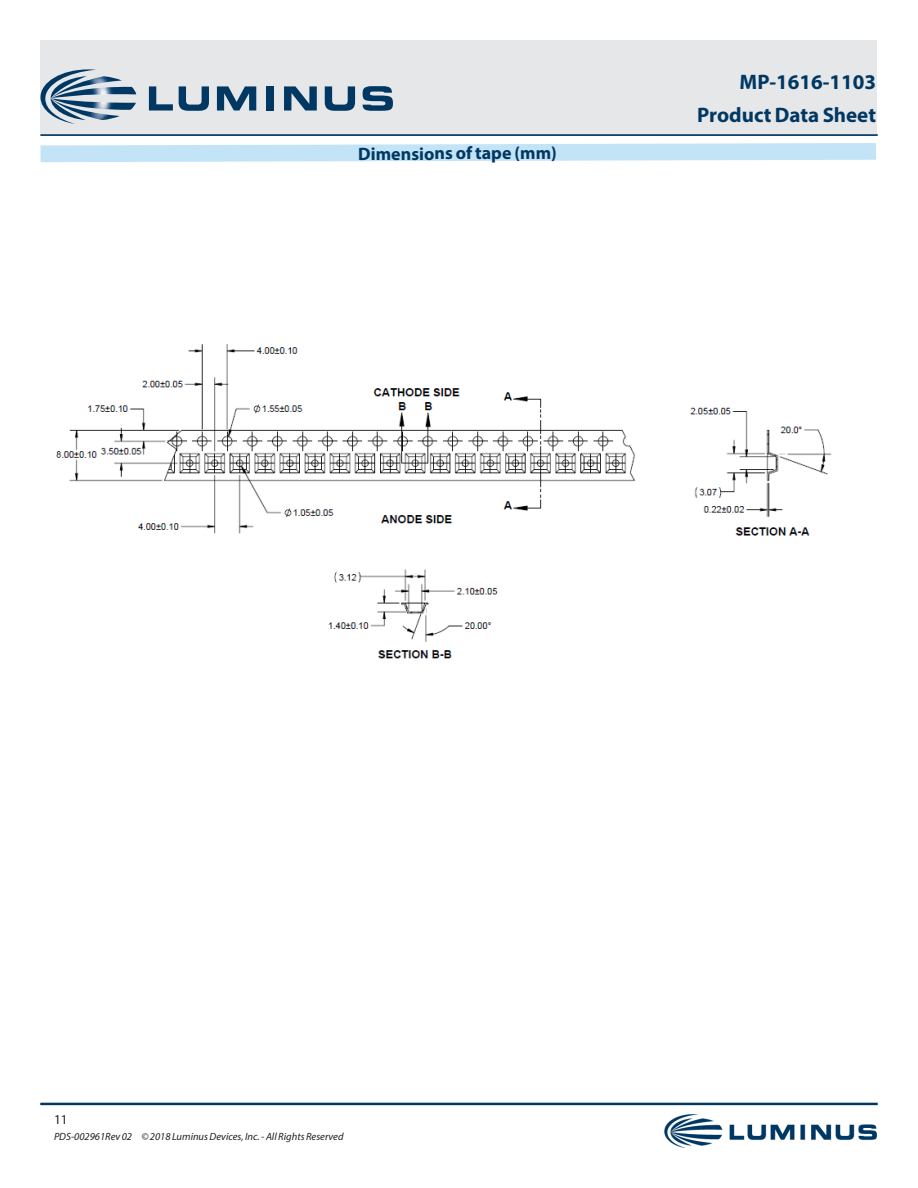
<style>
.page{position:relative;width:918px;height:1188px;background:#fff}
.page>*{position:absolute;margin:0;border:0;box-sizing:border-box;transform-origin:0 0}
.DS_Title1{font:700 21px "Myriad Pro";color:#003863}
.t1{font:700 18px "Myriad Pro";letter-spacing:-.005em;color:#003863}
.zzFooterRight2{font:13.5px "Myriad Pro";color:#231f20}
.zzFooterRight1{font:italic 10.5px "Myriad Pro";color:#231f20}
</style>
<div class="page">
<div style="left:40px;top:40px;width:838px;height:95px;background:#e6e7e9"></div>
<hr style="left:40px;top:1103px;width:838px;height:2px;background:#003863">
<hr style="left:40px;top:134px;width:838px;height:2px;background:#003863">
<svg style="left:40px;top:143px;width:836px;height:19px;background:#cae6f7"></svg>
<img style="left:665px;top:1115px;width:211px;height:33px">
<img style="left:56px;top:344px;width:776px;height:315px">
<svg style="left:40px;top:69px;width:96px;height:55px"></svg>
<svg style="left:149px;top:86px;width:24px;height:25px"></svg>
<svg style="left:179px;top:86px;width:30px;height:25px"></svg>
<svg style="left:217px;top:86px;width:39px;height:25px"></svg>
<div style="left:266px;top:86px;width:8px;height:25px;background:#003863"></div>
<svg style="left:284px;top:86px;width:33px;height:25px"></svg>
<svg style="left:325px;top:86px;width:30px;height:25px"></svg>
<svg style="left:363px;top:86px;width:30px;height:25px"></svg>
<p class="t1" style="left:358px;top:142px;width:200px">Dimensions of tape (mm)</p>
<p class="DS_Title1" style="left:740px;top:68px;width:138px">MP-1616-1103</p>
<p class="DS_Title1" style="left:697px;top:101px;width:180px">Product Data Sheet</p>
<p class="zzFooterRight2" style="left:54px;top:1111px;width:15px">11</p>
<p class="zzFooterRight1" style="left:54px;top:1130px;width:291px">PDS-002961Rev 02 © 2018 Luminus Devices, Inc. - All Rights Reserved</p>
</div>
